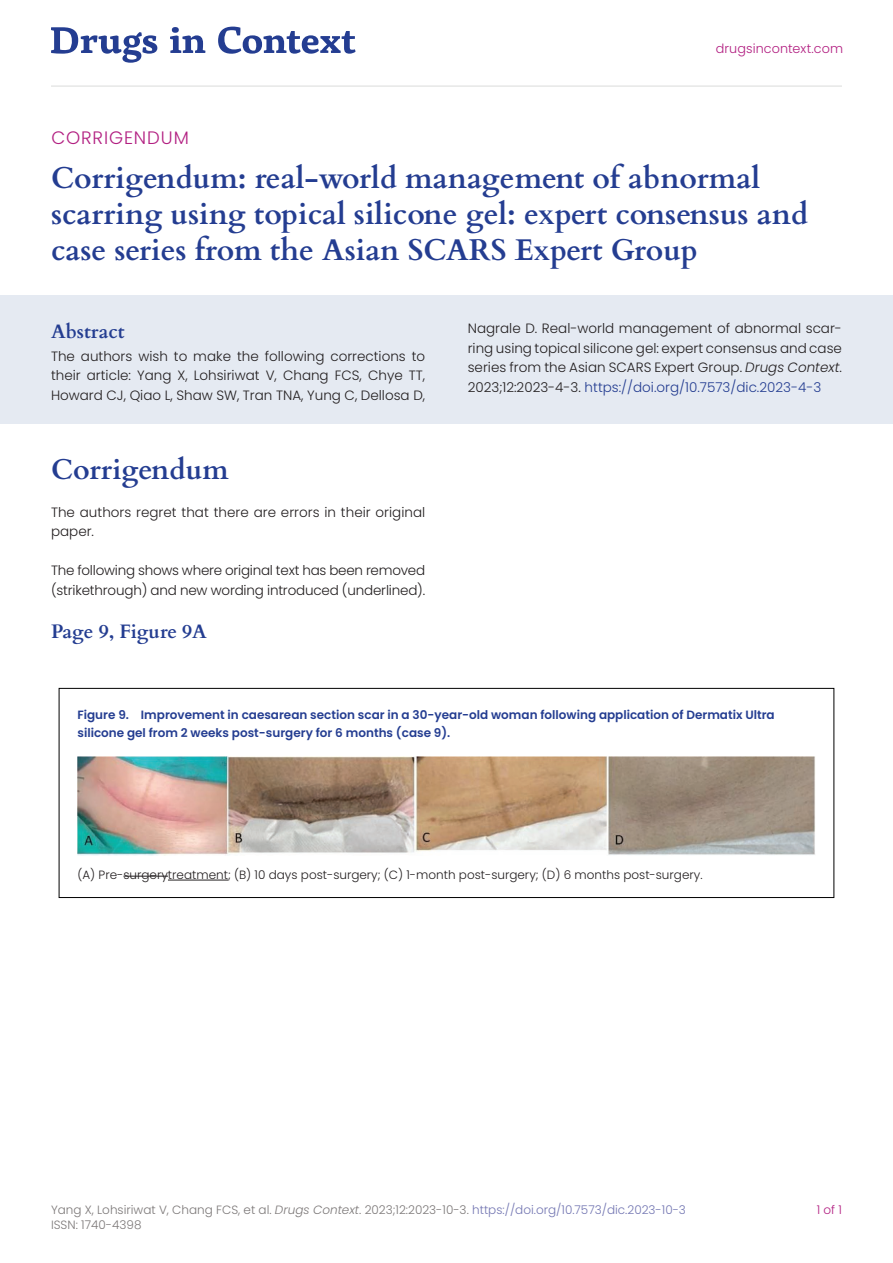
<style>
.page{position:relative;width:893px;height:1263px;background:#fff}
.page>*{position:absolute;margin:0;border:0;box-sizing:border-box;transform-origin:0 0}
.Article_Title__H1{font:700 30px/36px "Cardo";color:#243d91}
.t1{font:700 28.5px "Cardo";color:#243d91}
.t2{font:700 19.5px "Cardo";color:#243d91}
.Original_Research{font:300 18px "Poppins";letter-spacing:.05em;color:#b21f81}
.OPTX_N{font:300 13.5px/19.5px "Poppins";color:#231f20;text-align:justify}
.Body_Black{font:300 13.5px/19.5px "Poppins";letter-spacing:-.015em;color:#231f20}
.Body_Black_First{font:300 13.5px/19.5px "Poppins";color:#231f20}
.t3{font:300 12.75px "Poppins";letter-spacing:.01em;color:#b21f81}
.Figure_Table_Caption{font:600 12px/18px "Poppins";color:#243d91}
.t4{font:300 12px "Poppins";color:#7c7878}
.Body_Black_-_Table_P{font:300 12px "Poppins";color:#231f20}
.t5{font:300 12px "Poppins";color:#b21f81}
.s1{font-style:italic}
.s2{color:#243d91}
.s3{color:#7376b2}
</style>
<div class="page">
<svg style="left:51px;top:27px;width:106px;height:36px"></svg>
<svg style="left:170px;top:27px;width:35px;height:26px"></svg>
<svg style="left:218px;top:27px;width:138px;height:27px"></svg>
<hr style="left:51px;top:85px;width:791px;height:2px;background:#e6e7e6">
<div style="left:0;top:296px;width:893px;height:128px;background:#e5eaf2"></div>
<hr style="left:168px;top:880px;width:60px;height:1px;background:#231f20">
<img style="left:77px;top:757px;width:739px;height:98px">
<hr style="left:123px;top:876px;width:45px;height:1px;background:#231f20">
<div style="left:59px;top:688px;width:775px;height:210px;border:1px solid #000"></div>
<p class="t3" style="left:716px;top:41px;width:129px">drugsincontext.com</p>
<p class="Original_Research" style="left:52px;top:127px;width:139px">CORRIGENDUM</p>
<p class="Article_Title__H1" style="left:51px;top:157px;width:758px">Corrigendum: real-world management of abnormal scarring using topical silicone gel: expert consensus and case series from the Asian SCARS Expert Group</p>
<h2 class="t2" style="left:51px;top:316px;width:75px">Abstract</h2>
<p class="OPTX_N" style="left:51px;top:346px;width:376px">The authors wish to make the following corrections to their article: Yang X, Lohsiriwat V, Chang FCS, Chye TT, Howard CJ, Qiao L, Shaw SW, Tran TNA, Yung C, Dellosa D,</p>
<h1 class="t1" style="left:51px;top:447px;width:179px">Corrigendum</h1>
<p class="Body_Black_First" style="left:51px;top:502px;width:376px">The authors regret that there are errors in their original paper.</p>
<p class="Body_Black" style="left:51px;top:561px;width:376px">The following shows where original text has been removed (strikethrough) and new wording introduced (underlined).</p>
<h2 class="t2" style="left:51px;top:615px;width:157px">Page 9, Figure 9A</h2>
<p class="OPTX_N" style="left:468px;top:319px;width:376px">Nagrale D. Real-world management of abnormal scar&shy;ring using topical silicone gel: expert consensus and case series from the Asian SCARS Expert Group. <span class="s1">Drugs Context</span>.<br>2023;12:2023-4-3. <span class="s2">https://doi.org/10.7573/dic.2023-4-3</span></p>
<p class="Figure_Table_Caption" style="left:77px;top:706px;width:699px">Figure 9. Improvement in caesarean section scar in a 30-year-old woman following application of Dermatix Ultra silicone gel from 2 weeks post-surgery for 6 months (case 9).</p>
<p class="Body_Black_-_Table_P" style="left:77px;top:868px;width:627px">(A) Pre-surgerytreatment; (B) 10 days post-surgery; (C) 1-month post-surgery; (D) 6 months post-surgery.</p>
<p class="t4" style="left:51px;top:1203px;width:636px">Yang X, Lohsiriwat V, Chang FCS, et al. <span class="s1">Drugs Context</span>. 2023;12:2023-10-3. <span class="s3">https://doi.org/10.7573/dic.2023-10-3</span></p>
<p class="t5" style="left:817px;top:1203px;width:27px">1 of 1</p>
<p class="t4" style="left:51px;top:1218px;width:92px">ISSN: 1740-4398</p>
</div>
